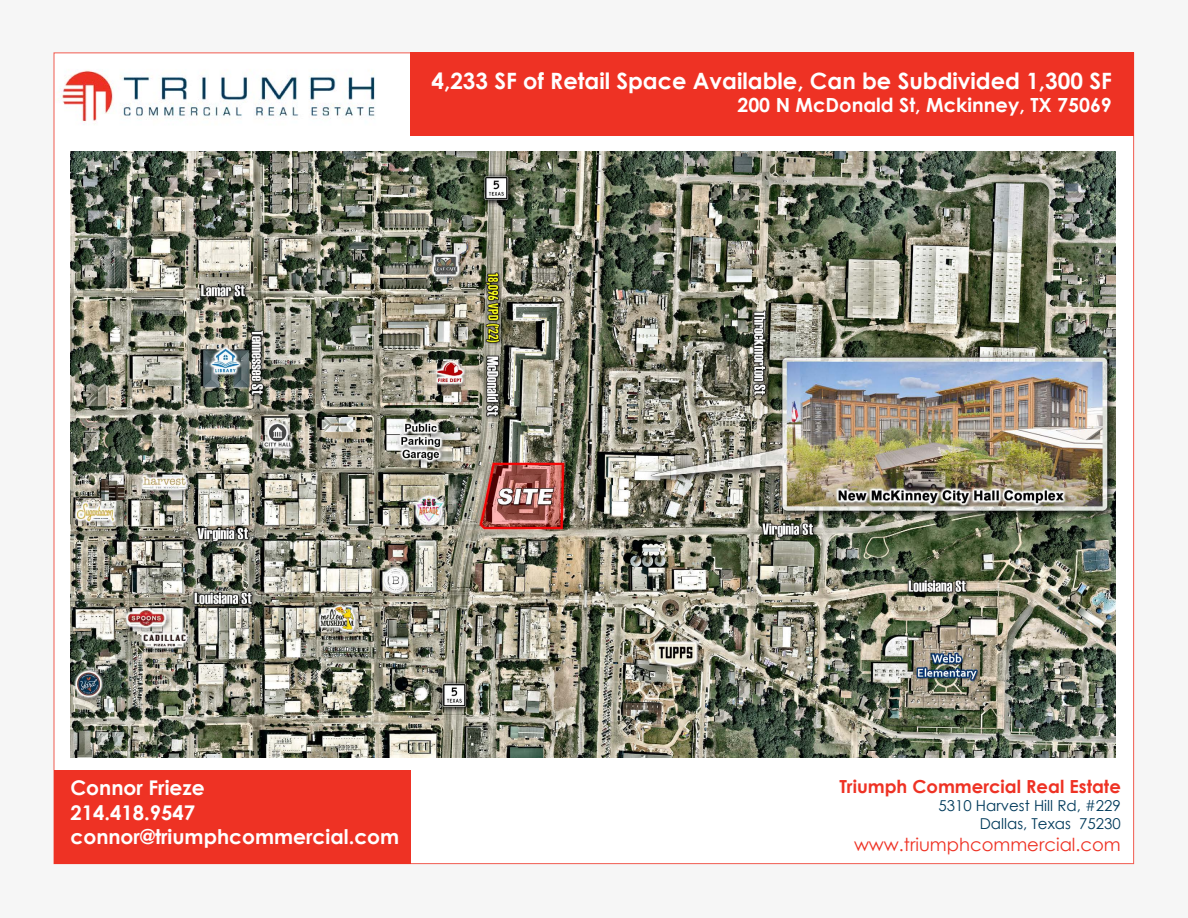
<style>
.page{position:relative;width:1188px;height:918px;background:#f6f6f6}
.page>*{position:absolute;margin:0;border:0;box-sizing:border-box;transform-origin:0 0}
.t1{font:700 22.5px "Century Gothic";color:#fff}
.t2{font:700 20.25px/24.3px "Century Gothic";color:#fff}
.t3{font:700 19.5px "Century Gothic";color:#fff}
.t4{font:700 18px "Century Gothic";color:#ee3224}
.t5{font:18px "Century Gothic";color:#ee3224}
.t6{font:15px/18px "Century Gothic";color:#013a5b;text-align:right}
</style>
<div class="page">
<div style="left:54px;top:52px;width:1080px;height:812px;background:#fff;border:1px solid #f15b50"></div>
<div style="left:410px;top:52px;width:724px;height:84px;background:#ee3224"></div>
<div style="left:54px;top:771px;width:356px;height:93px;background:#ee3224"></div>
<img style="left:60px;top:70px;width:315px;height:55px">
<img style="left:70px;top:151px;width:1046px;height:607px">
<p class="t1" style="left:431px;top:63px;width:682px">4,233 SF of Retail Space Available, Can be Subdivided 1,300 SF</p>
<p class="t3" style="left:737px;top:90px;width:376px">200 N McDonald St, Mckinney, TX 75069</p>
<p class="t2" style="left:70px;top:775px;width:330px">Connor Frieze<br>214.418.9547 connor@triumphcommercial.com</p>
<p class="t4" style="left:839px;top:773px;width:283px">Triumph Commercial Real Estate</p>
<p class="t6" style="left:938px;top:797px;width:184px">5310 Harvest Hill Rd, #229<br>Dallas, Texas 75230</p>
<p class="t5" style="left:854px;top:832px;width:268px">www.triumphcommercial.com</p>
</div>
